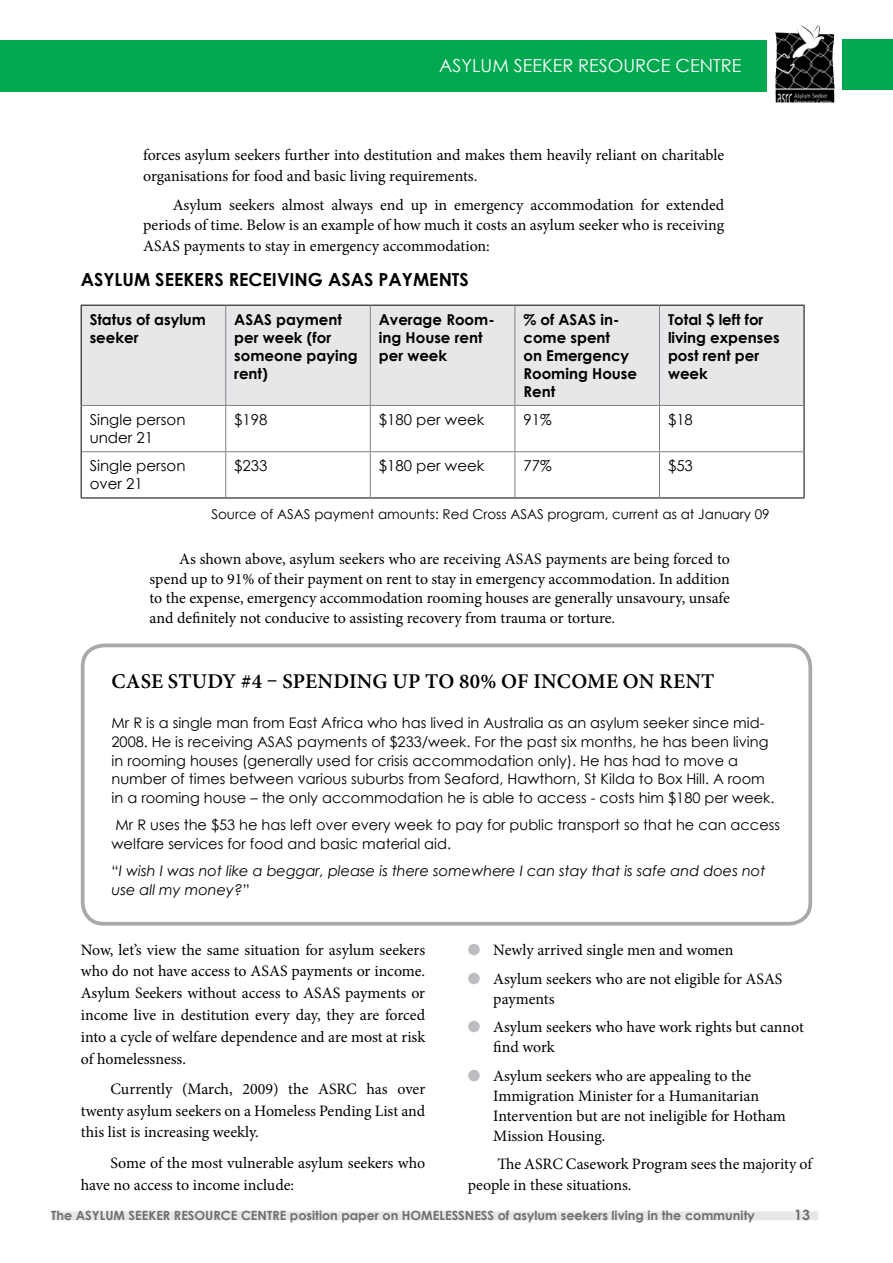
<style>
.page{position:relative;width:893px;height:1263px;background:#fff}
.page>*{position:absolute;margin:0;border:0;box-sizing:border-box;transform-origin:0 0}
.t1{font:600 21px "Minion Pro";letter-spacing:.01em;color:#000}
.t2{font:700 18px "Century Gothic";color:#000}
.t3{font:18px "Century Gothic";color:#fff}
.t4{font:15.9px/21.8px "Minion Pro";letter-spacing:-.005em;color:#000}
.t5{font:700 15px/18px "Century Gothic";color:#000}
.t6{font:15px/18px "Century Gothic";color:#000}
.t7{font:14.55px/18.8px "Century Gothic";color:#000}
.t8{font:italic 14.55px/18.8px "Century Gothic";color:#000}
.t9{font:700 14.25px "Century Gothic";color:#6d6f71}
.t10{font:13.5px "Century Gothic";color:#000}
.t11{font:700 12.75px "Century Gothic";color:#6d6f71}
.s1{font-style:normal}
.s2{color:#bcbdc0}
</style>
<div class="page">
<div style="left:0;top:40px;width:767px;height:52px;background:#00a94f"></div>
<div style="left:842px;top:40px;width:51px;height:50px;background:#00a94f"></div>
<img style="left:775px;top:26px;width:60px;height:76px">
<div style="left:51px;top:1211px;width:767px;height:9px;background:#e6e7e8"></div>
<div style="left:81px;top:643px;width:731px;height:283px;border:4px solid #a7a9ac;border-radius:21px"></div>
<div style="left:82px;top:306px;width:722px;height:99px;background:#e6e7e8"></div>
<hr style="left:81px;top:305px;width:145px;height:1px;background:#000">
<hr style="left:81px;top:306px;width:1px;height:99px;background:#000">
<hr style="left:226px;top:305px;width:144px;height:1px;background:#000">
<hr style="left:370px;top:305px;width:145px;height:1px;background:#000">
<hr style="left:515px;top:305px;width:144px;height:1px;background:#000">
<hr style="left:659px;top:305px;width:145px;height:1px;background:#000">
<hr style="left:804px;top:306px;width:1px;height:99px;background:#000">
<hr style="left:81px;top:405px;width:1px;height:47px;background:#000">
<hr style="left:804px;top:405px;width:1px;height:47px;background:#000">
<hr style="left:81px;top:452px;width:1px;height:46px;background:#000">
<hr style="left:804px;top:452px;width:1px;height:46px;background:#000">
<hr style="left:81px;top:498px;width:145px;height:1px;background:#000">
<hr style="left:226px;top:498px;width:144px;height:1px;background:#000">
<hr style="left:370px;top:498px;width:145px;height:1px;background:#000">
<hr style="left:515px;top:498px;width:144px;height:1px;background:#000">
<hr style="left:659px;top:498px;width:145px;height:1px;background:#000">
<hr style="left:225px;top:306px;width:1px;height:99px;background:#808285">
<hr style="left:370px;top:306px;width:1px;height:99px;background:#808285">
<hr style="left:514px;top:306px;width:1px;height:99px;background:#808285">
<hr style="left:659px;top:306px;width:1px;height:99px;background:#808285">
<hr style="left:82px;top:405px;width:144px;height:1px;background:#808285">
<hr style="left:226px;top:405px;width:144px;height:1px;background:#808285">
<hr style="left:225px;top:406px;width:1px;height:45px;background:#808285">
<hr style="left:370px;top:405px;width:145px;height:1px;background:#808285">
<hr style="left:370px;top:406px;width:1px;height:45px;background:#808285">
<hr style="left:515px;top:405px;width:144px;height:1px;background:#808285">
<hr style="left:514px;top:406px;width:1px;height:45px;background:#808285">
<hr style="left:659px;top:405px;width:145px;height:1px;background:#808285">
<hr style="left:659px;top:406px;width:1px;height:45px;background:#808285">
<hr style="left:82px;top:451px;width:144px;height:1px;background:#808285">
<hr style="left:226px;top:451px;width:144px;height:1px;background:#808285">
<hr style="left:225px;top:452px;width:1px;height:46px;background:#808285">
<hr style="left:370px;top:451px;width:145px;height:1px;background:#808285">
<hr style="left:370px;top:452px;width:1px;height:46px;background:#808285">
<hr style="left:515px;top:451px;width:144px;height:1px;background:#808285">
<hr style="left:514px;top:452px;width:1px;height:46px;background:#808285">
<hr style="left:659px;top:451px;width:145px;height:1px;background:#808285">
<hr style="left:659px;top:452px;width:1px;height:46px;background:#808285">
<p class="t3" style="left:439px;top:55px;width:301px">ASYLUM SEEKER RESOU RCE CENTRE</p>
<p class="t4" style="left:143px;top:145px;width:583px;line-height:20.5px">forces asylum seekers further into destitution and makes them heavily reliant on charitable organisations for food and basic living requirements.</p>
<p class="t4" style="left:143px;top:195px;width:583px;line-height:20.5px;text-align:justify;text-indent:30px">Asylum seekers almost always end up in emergency accommodation for extended periods of time. Below is an example of how much it costs an asylum seeker who is receiving ASAS payments to stay in emergency accommodation:</p>
<p class="t2" style="left:81px;top:268px;width:26px">Asylum</p>
<p class="t2" style="left:155px;top:268px;width:20px">Seekers</p>
<p class="t2" style="left:229px;top:268px;width:11px">recei</p>
<p class="t2" style="left:277px;top:268px;width:25px">ving</p>
<p class="t2" style="left:328px;top:268px;width:63px">ASAS payments</p>
<p class="t5" style="left:90px;top:310px;width:118px">Status of asylum seeker</p>
<p class="t5" style="left:234px;top:310px;width:125px">ASAS payment per week (for someone paying rent)</p>
<p class="t5" style="left:379px;top:310px;width:117px">Average Room&shy;ing House rent per week</p>
<p class="t5" style="left:523px;top:310px;width:115px">% of ASAS in&shy;come spent<br>on Emergency<br>Rooming House<br>Rent</p>
<p class="t5" style="left:668px;top:310px;width:113px">Total $ left for living expenses post rent per week</p>
<p class="t6" style="left:90px;top:411px;width:97px">Single person under 21</p>
<p class="t6" style="left:234px;top:411px;width:35px">$198</p>
<p class="t6" style="left:379px;top:411px;width:107px">$180 per week</p>
<p class="t6" style="left:523px;top:411px;width:30px">91%</p>
<p class="t6" style="left:668px;top:411px;width:26px">$18</p>
<p class="t6" style="left:90px;top:457px;width:97px">Single person over 21</p>
<p class="t6" style="left:234px;top:457px;width:35px">$233</p>
<p class="t6" style="left:379px;top:457px;width:107px">$180 per week</p>
<p class="t6" style="left:523px;top:457px;width:30px">77%</p>
<p class="t6" style="left:668px;top:457px;width:26px">$53</p>
<p class="t10" style="left:211px;top:506px;width:560px">Source of ASAS payment amounts: Red Cross ASAS program, current as at January 09</p>
<p class="t4" style="left:150px;top:550px;width:582px;line-height:19.5px;text-align:justify;text-indent:30px">As shown above, asylum seekers who are receiving ASAS payments are being forced to spend up to 91% of their payment on rent to stay in emergency accommodation. In addition to the expense, emergency accommodation rooming houses are generally unsavoury, unsafe and definitely not conducive to assisting recovery from trauma or torture.</p>
<h1 class="t1" style="left:112px;top:669px;width:598px">CASE STUDY #4 – SPENDING UP TO 80% OF INCOME ON RENT</h1>
<p class="t7" style="left:112px;top:713px;width:665px">Mr R is a single man from East Africa who has lived in Australia as an asylum seeker since mid-2008. He is receiving ASAS payments of $233/week. For the past six months, he has been living in rooming houses (generally used for crisis accommodation only). He has had to move a number of times between various suburbs from Seaford, Hawthorn, St Kilda to Box Hill. A room in a rooming house – the only accommodation he is able to access - costs him $180 per week.</p>
<p class="t7" style="left:112px;top:815px;width:670px">Mr R uses the $53 he has left over every week to pay for public transport so that he can access welfare services for food and basic material aid.</p>
<p class="t8" style="left:112px;top:861px;width:655px"><span class="s1">“</span>I wish I was not like a beggar, please is there somewhere I can stay that is safe and does not use all my money?<span class="s1">”</span></p>
<p class="t4" style="left:81px;top:939px;width:346px;text-align:justify">Now, let’s view the same situation for asylum seekers who do not have access to ASAS payments or income.<br>Asylum Seekers without access to ASAS payments or income live in destitution every day, they are forced into a cycle of welfare dependence and are most at risk of homelessness.</p>
<p class="t4" style="left:81px;top:1078px;width:346px;text-align:justify;text-indent:30px">Currently (March, 2009) the ASRC has over twenty asylum seekers on a Homeless Pending List and this list is increasing weekly.</p>
<p class="t4" style="left:81px;top:1152px;width:346px;text-indent:30px">Some of the most vulnerable asylum seekers who have no access to income include:</p>
<p class="t4" style="left:468px;top:939px;width:267px"><span class="s2">●</span> Newly arrived single men and women</p>
<p class="t4" style="left:493px;top:968px;width:291px;line-height:20.1px;text-indent:-26px"><span class="s2">●</span> Asylum seekers who are not eligible for ASAS payments</p>
<p class="t4" style="left:493px;top:1017px;width:312px;line-height:20.1px;text-indent:-26px"><span class="s2">●</span> Asylum seekers who have work rights but cannot find work</p>
<p class="t4" style="left:493px;top:1066px;width:294px;line-height:20.1px;text-indent:-26px"><span class="s2">●</span> Asylum seekers who are appealing to the Immigration Minister for a Humanitarian Intervention but are not ineligible for Hotham Mission Housing.</p>
<p class="t4" style="left:468px;top:1154px;width:346px;line-height:20.1px;text-indent:30px">The ASRC Casework Program sees the majority of people in these situations.</p>
<p class="t11" style="left:51px;top:1207px;width:705px">The ASYLUM SEEKER RESOURCE CENTRE position paper on HOMELESSNESS of asylum seekers living in the community</p>
<p class="t9" style="left:794px;top:1206px;width:17px">13</p>
</div>
